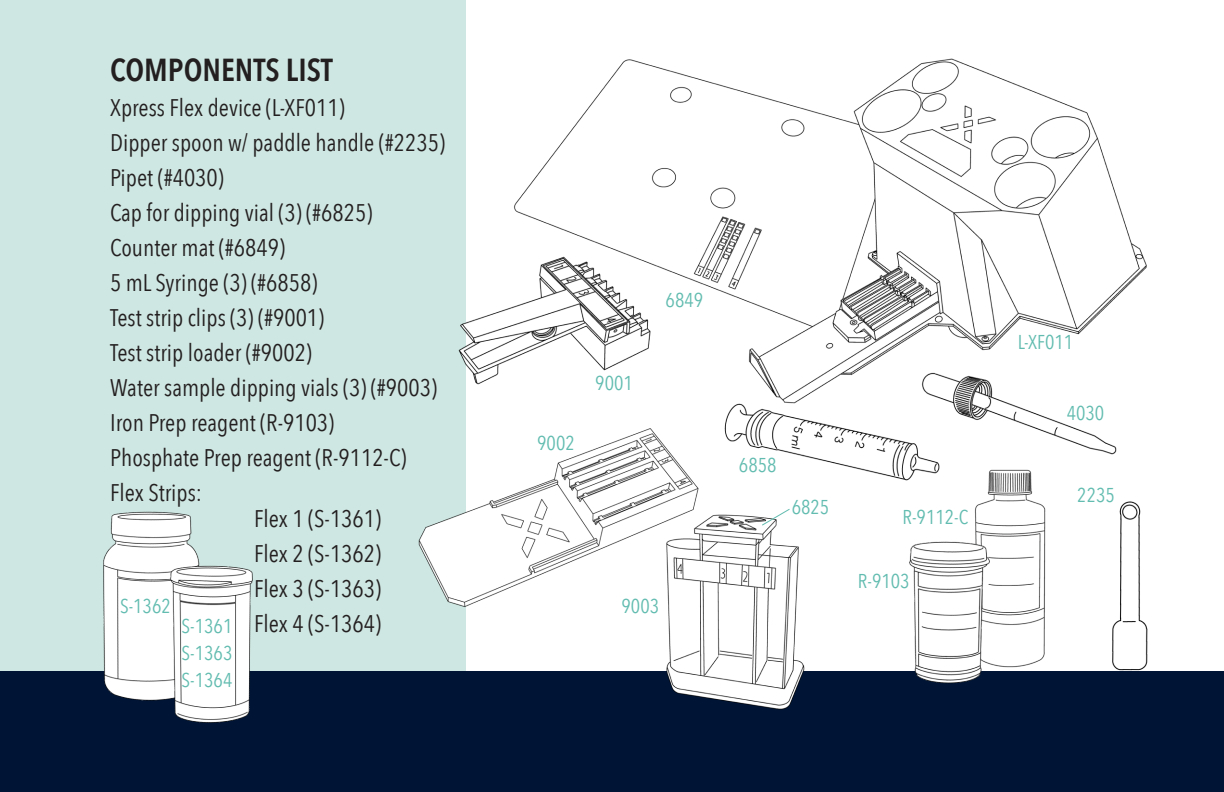
<style>
.page{position:relative;width:1224px;height:792px;background:#fff}
.page>*{position:absolute;margin:0;border:0;box-sizing:border-box;transform-origin:0 0}
.t1{font:600 31.8px "Avenir Next Condensed";color:#231f20}
.t2{font:24px "Avenir Next Condensed";color:#231f20}
.t3{font:20px "Avenir Next Condensed";color:#62bcb0}
</style>
<div class="page">
<div style="left:0;top:0;width:465px;height:792px;background:#cfe7e2"></div>
<div style="left:0;top:671px;width:1224px;height:121px;background:#001535"></div>
<img style="left:514px;top:59px;width:221px;height:238px">
<img style="left:735px;top:58px;width:412px;height:330px">
<img style="left:906px;top:357px;width:227px;height:98px">
<img style="left:418px;top:421px;width:281px;height:191px">
<img style="left:724px;top:388px;width:230px;height:93px">
<img style="left:458px;top:223px;width:247px;height:195px">
<img style="left:103px;top:511px;width:94px;height:190px">
<img style="left:156px;top:554px;width:97px;height:169px">
<img style="left:974px;top:469px;width:72px;height:199px">
<img style="left:1112px;top:501px;width:36px;height:170px">
<img style="left:636px;top:495px;width:169px;height:215px">
<img style="left:909px;top:526px;width:94px;height:158px">
<svg style="left:761px;top:508px;width:30px;height:19px"></svg>
<p class="t1" style="left:110px;top:42px;width:224px">COMPONENTS LIST</p>
<p class="t2" style="left:110px;top:87px;width:236px">Xpress Flex device (L-XF011)</p>
<p class="t2" style="left:110px;top:122px;width:336px">Dipper spoon w/ paddle handle (#2235)</p>
<p class="t2" style="left:110px;top:157px;width:115px">Pipet (#4030)</p>
<p class="t2" style="left:110px;top:192px;width:264px">Cap for dipping vial (3) (#6825)</p>
<p class="t2" style="left:110px;top:227px;width:176px">Counter mat (#6849)</p>
<p class="t2" style="left:110px;top:262px;width:209px">5 mL Syringe (3) (#6858)</p>
<p class="t2" style="left:110px;top:297px;width:216px">Test strip clips (3) (#9001)</p>
<p class="t2" style="left:110px;top:332px;width:203px">Test strip loader (#9002)</p>
<p class="t2" style="left:110px;top:367px;width:328px">Water sample dipping vials (3) (#9003)</p>
<p class="t2" style="left:110px;top:402px;width:226px">Iron Prep reagent (R-9103)</p>
<p class="t2" style="left:110px;top:437px;width:298px">Phosphate Prep reagent (R-9112-C)</p>
<p class="t2" style="left:110px;top:472px;width:94px">Flex Strips:</p>
<p class="t2" style="left:254px;top:498px;width:128px">Flex 1 (S-1361)</p>
<p class="t2" style="left:254px;top:533px;width:128px">Flex 2 (S-1362)</p>
<p class="t2" style="left:254px;top:568px;width:128px">Flex 3 (S-1363)</p>
<p class="t2" style="left:254px;top:603px;width:128px">Flex 4 (S-1364)</p>
<p class="t3" style="left:595px;top:366px;width:39px">9001</p>
<p class="t3" style="left:537px;top:426px;width:39px">9002</p>
<p class="t3" style="left:120px;top:589px;width:52px">S-1362</p>
<p class="t3" style="left:622px;top:589px;width:39px">9003</p>
<p class="t3" style="left:182px;top:609px;width:52px">S-1361</p>
<p class="t3" style="left:182px;top:636px;width:52px">S-1363</p>
<p class="t3" style="left:182px;top:663px;width:52px">S-1364</p>
<p class="t3" style="left:666px;top:283px;width:39px">6849</p>
<p class="t3" style="left:739px;top:448px;width:39px">6858</p>
<p class="t3" style="left:792px;top:490px;width:39px">6825</p>
<p class="t3" style="left:903px;top:500px;width:67px">R-9112-C</p>
<p class="t3" style="left:858px;top:564px;width:53px">R-9103</p>
<p class="t3" style="left:1018px;top:325px;width:57px">L-XF011</p>
<p class="t3" style="left:1067px;top:396px;width:39px">4030</p>
<p class="t3" style="left:1077px;top:478px;width:39px">2235</p>
</div>
